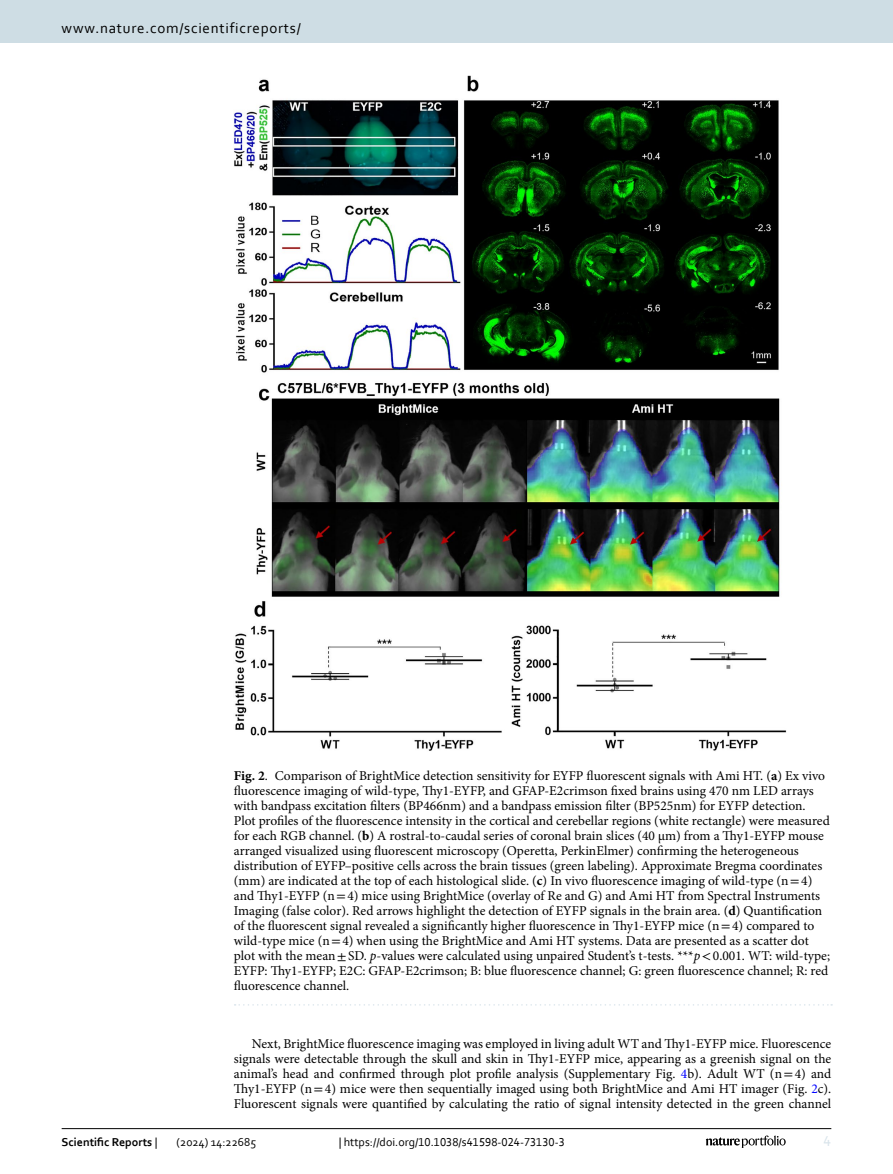
<style>
.page{position:relative;width:893px;height:1174px;background:#fff}
.page>*{position:absolute;margin:0;border:0;box-sizing:border-box;transform-origin:0 0}
.t1{font:15px "Corbel";letter-spacing:.05em;color:#000}
.t2{font:15px "Corbel";color:#d9e4eb}
.Figure_Caption{font:13.5px/15px "Minion Pro";color:#000}
.Body_Text_Indent{font:13.5px/15px "Minion Pro";color:#000;text-align:justify}
.t3{font:12px "Corbel";color:#000}
.t4{font:700 12px "Corbel";color:#000}
.s1{font-weight:700}
.s2{font-family:"STIX"}
.s3{font-style:italic}
.s4{color:#00f}
.s5{font-weight:400}
</style>
<div class="page">
<img style="left:234px;top:76px;width:552px;height:675px">
<svg style="left:235px;top:1004px;width:597px;height:1px"></svg>
<hr style="left:62px;top:1128px;width:769px;height:1px;background:#000">
<svg style="left:706px;top:1135px;width:80px;height:12px"></svg>
<div style="left:0;top:0;width:893px;height:43px;background:#cedde4"></div>
<p class="t1" style="left:62px;top:18px;width:241px">www.nature.com/scientificreports/</p>
<p class="Figure_Caption" style="left:234px;top:768px;width:598px"><span class="s1">Fig. 2</span>. Comparison of BrightMice detection sensitivity for EYFP fluorescent signals with Ami HT. (<span class="s1">a</span>) Ex vivo fluorescence imaging of wild-type, Thy1-EYFP, and GFAP-E2crimson fixed brains using 470 nm LED arrays with bandpass excitation filters (BP466nm) and a bandpass emission filter (BP525nm) for EYFP detection.<br>Plot profiles of the fluorescence intensity in the cortical and cerebellar regions (white rectangle) were measured for each RGB channel. (<span class="s1">b</span>) A rostral-to-caudal series of coronal brain slices (40 μm) from a Thy1-EYFP mouse arranged visualized using fluorescent microscopy (Operetta, PerkinElmer) confirming the heterogeneous distribution of EYFP–positive cells across the brain tissues (green labeling). Approximate Bregma coordinates (mm) are indicated at the top of each histological slide. (<span class="s1">c</span>) In vivo fluorescence imaging of wild-type (n<span class="s2">=</span>4) and Thy1-EYFP (n<span class="s2">=</span>4) mice using BrightMice (overlay of Re and G) and Ami HT from Spectral Instruments Imaging (false color). Red arrows highlight the detection of EYFP signals in the brain area. (<span class="s1">d</span>) Quantification of the fluorescent signal revealed a significantly higher fluorescence in Thy1-EYFP mice (n<span class="s2">=</span>4) compared to wild-type mice (n<span class="s2">=</span>4) when using the BrightMice and Ami HT systems. Data are presented as a scatter dot plot with the mean<span class="s2">±</span>SD. <span class="s3">p</span>-values were calculated using unpaired Student’s t-tests. ***<span class="s3">p</span><span class="s2">&lt;</span>0.001. WT: wild-type; EYFP: Thy1-EYFP; E2C: GFAP-E2crimson; B: blue fluorescence channel; G: green fluorescence channel; R: red fluorescence channel.</p>
<p class="Body_Text_Indent" style="left:234px;top:1035px;width:599px;text-indent:18px">Next, BrightMice fluorescence imaging was employed in living adult WT and Thy1-EYFP mice. Fluorescence signals were detectable through the skull and skin in Thy1-EYFP mice, appearing as a greenish signal on the animal’s head and confirmed through plot profile analysis (Supplementary Fig. <span class="s4">4</span>b). Adult WT (n<span class="s2">=</span>4) and Thy1-EYFP (n<span class="s2">=</span>4) mice were then sequentially imaged using both BrightMice and Ami HT imager (Fig. <span class="s4">2</span>c).<br>Fluorescent signals were quantified by calculating the ratio of signal intensity detected in the green channel</p>
<p class="t4" style="left:62px;top:1134px;width:97px">Scientific Reports <span class="s5">|</span></p>
<p class="t3" style="left:177px;top:1134px;width:81px">(2024) 14:22685</p>
<p class="t3" style="left:339px;top:1134px;width:228px">| https://doi.org/10.1038/s41598-024-73130-3</p>
<p class="t2" style="left:824px;top:1132px;width:9px">4</p>
</div>
